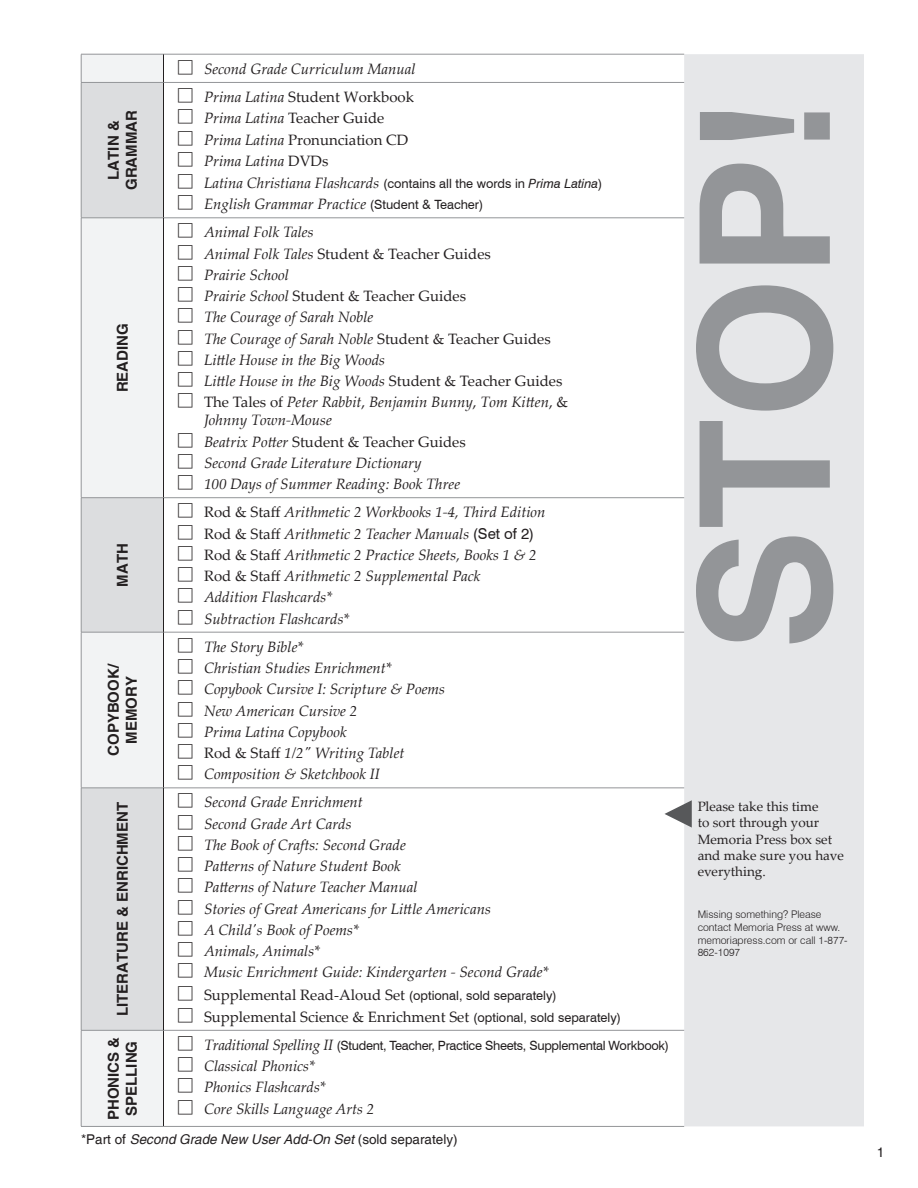
<style>
.page{position:relative;width:918px;height:1188px;background:#fff}
.page>*{position:absolute;margin:0;border:0;box-sizing:border-box;transform-origin:0 0}
.t1{font:700 181.5px "Helvetica";color:#939598}
.t2{font:italic 15px/18px "Palatino Linotype";color:#231f20}
.t3{font:15px "Palatino Linotype";color:#231f20}
.vertical_headings__t{font:700 15px/18px "Helvetica";color:#231f20;text-align:center}
.t4{font:13.5px/16.2px "Palatino Linotype";color:#231f20}
.t5{font:italic 13.5px "Helvetica";color:#231f20}
.t6{font:13.5px "Helvetica";color:#231f20}
.t7{font:12.75px "Swiss 721 BT";letter-spacing:-.02em;color:#231f20}
.t8{font:300 10.5px/12.6px "Swiss 721 BT";color:#231f20}
.s1{font-family:"boxes";font-style:normal}
.s2{font-family:"boxes"}
.s3{font-style:italic}
.s4{font-style:normal}
.s5{font-family:"Swiss 721 BT";font-style:normal;font-size:12.75px}
.s6{font-family:"Swiss 721 BT";font-size:12.75px}
.s7{font-family:"Swiss 721 BT";font-style:normal}
.s8{font-family:"boxes";font-size:15px}
.s9{font-family:"Palatino Linotype";font-style:italic;font-size:15px}
</style>
<div class="page">
<div style="left:82px;top:55px;width:81px;height:1071px;background:#f2f3f4"></div>
<div style="left:684px;top:54px;width:180px;height:1072px;background:#e6e7e9"></div>
<svg style="left:82px;top:83px;width:81px;height:947px;fill:#dcdddf"></svg>
<hr style="left:164px;top:218px;width:520px;height:1px;background:#939598">
<hr style="left:164px;top:497px;width:520px;height:1px;background:#939598">
<hr style="left:164px;top:632px;width:520px;height:1px;background:#939598">
<hr style="left:164px;top:788px;width:520px;height:1px;background:#939598">
<hr style="left:164px;top:1126px;width:520px;height:1px;background:#939598">
<hr style="left:164px;top:54px;width:520px;height:1px;background:#939598">
<hr style="left:164px;top:82px;width:520px;height:1px;background:#939598">
<hr style="left:164px;top:1030px;width:520px;height:1px;background:#939598">
<hr style="left:81px;top:1031px;width:1px;height:95px;background:#939598">
<hr style="left:163px;top:1031px;width:1px;height:95px;background:#231f20">
<hr style="left:81px;top:1126px;width:83px;height:1px;background:#939598">
<hr style="left:81px;top:83px;width:1px;height:135px;background:#939598">
<hr style="left:163px;top:83px;width:1px;height:135px;background:#231f20">
<hr style="left:81px;top:218px;width:83px;height:1px;background:#939598">
<hr style="left:81px;top:218px;width:1px;height:280px;background:#939598">
<hr style="left:163px;top:218px;width:1px;height:280px;background:#231f20">
<hr style="left:81px;top:497px;width:83px;height:1px;background:#939598">
<hr style="left:81px;top:498px;width:1px;height:134px;background:#939598">
<hr style="left:163px;top:498px;width:1px;height:134px;background:#231f20">
<hr style="left:81px;top:632px;width:83px;height:1px;background:#939598">
<hr style="left:81px;top:632px;width:1px;height:156px;background:#939598">
<hr style="left:163px;top:632px;width:1px;height:156px;background:#231f20">
<hr style="left:81px;top:788px;width:83px;height:1px;background:#939598">
<hr style="left:81px;top:788px;width:1px;height:242px;background:#939598">
<hr style="left:81px;top:1030px;width:83px;height:1px;background:#939598">
<hr style="left:163px;top:788px;width:1px;height:242px;background:#231f20">
<hr style="left:81px;top:54px;width:83px;height:1px;background:#939598">
<svg style="left:81px;top:54px;width:1px;height:28px"></svg>
<hr style="left:81px;top:82px;width:83px;height:1px;background:#939598">
<svg style="left:163px;top:54px;width:1px;height:28px"></svg>
<svg style="left:664px;top:800px;width:28px;height:28px"></svg>
<p class="vertical_headings__t" style="left:105px;top:190px;width:81px;rotate:-90deg">LATIN &amp;<br>GRAMMAR</p>
<p class="vertical_headings__t" style="left:114px;top:392px;width:71px;rotate:-90deg">READING</p>
<p class="vertical_headings__t" style="left:114px;top:587px;width:45px;rotate:-90deg">MATH</p>
<p class="vertical_headings__t" style="left:105px;top:756px;width:94px;rotate:-90deg">COPYBOOK/<br>MEMORY</p>
<p class="vertical_headings__t" style="left:114px;top:1016px;width:216px;rotate:-90deg">LITERATURE &amp; ENRICHMENT</p>
<p class="t2" style="left:177px;top:59px;width:240px"><span class="s1">□</span> Second Grade Curriculum Manual</p>
<p class="t3" style="left:177px;top:86px;width:239px"><span class="s2">□</span> <span class="s3">Prima Latina</span> Student Workbook</p>
<p class="t3" style="left:177px;top:108px;width:209px"><span class="s2">□</span> <span class="s3">Prima Latina</span> Teacher Guide</p>
<p class="t3" style="left:177px;top:129px;width:233px"><span class="s2">□</span> <span class="s3">Prima Latina</span> Pronunciation CD</p>
<p class="t2" style="left:177px;top:151px;width:153px"><span class="s1">□</span> Prima Latina <span class="s4">DVDs</span></p>
<p class="t2" style="left:177px;top:173px;width:427px"><span class="s1">□</span> Latina Christiana Flashcards <span class="s5">(contains all the words in</span> <span class="s6">Prima Latina</span><span class="s5">)</span></p>
<p class="t2" style="left:177px;top:194px;width:308px"><span class="s1">□</span> English Grammar Practice <span class="s5">(Student &amp; Teacher)</span></p>
<p class="t2" style="left:177px;top:223px;width:138px"><span class="s1">□</span> Animal Folk Tales</p>
<p class="t3" style="left:177px;top:243px;width:315px"><span class="s2">□</span> <span class="s3">Animal Folk Tales</span> Student &amp; Teacher Guides</p>
<p class="t2" style="left:177px;top:265px;width:113px"><span class="s1">□</span> Prairie School</p>
<p class="t3" style="left:177px;top:285px;width:291px"><span class="s2">□</span> <span class="s3">Prairie School</span> Student &amp; Teacher Guides</p>
<p class="t2" style="left:177px;top:308px;width:198px"><span class="s1">□</span> The Courage of Sarah Noble</p>
<p class="t2" style="left:177px;top:329px;width:375px"><span class="s1">□</span> The Courage of Sarah Noble <span class="s4">Student &amp; Teacher Guides</span></p>
<p class="t2" style="left:177px;top:350px;width:210px"><span class="s1">□</span> Little House in the Big Woods</p>
<p class="t2" style="left:177px;top:371px;width:387px"><span class="s1">□</span> Little House in the Big Woods <span class="s4">Student &amp; Teacher Guides</span></p>
<p class="t2" style="left:204px;top:393px;width:366px;text-indent:-27px"><span class="s1">□</span> <span class="s4">The Tales of</span> Peter Rabbit<span class="s4">,</span> Benjamin Bunny<span class="s4">,</span> Tom Kitten<span class="s4">, &amp;<br></span>Johnny Town-Mouse</p>
<p class="t3" style="left:177px;top:431px;width:290px"><span class="s2">□</span> <span class="s3">Beatrix Potter</span> Student &amp; Teacher Guides</p>
<p class="t2" style="left:177px;top:453px;width:246px"><span class="s1">□</span> Second Grade Literature Dictionary</p>
<p class="t2" style="left:177px;top:474px;width:285px"><span class="s1">□</span> 100 Days of Summer Reading: Book Three</p>
<p class="t2" style="left:177px;top:503px;width:370px"><span class="s1">□</span> <span class="s4">Rod &amp; Staff</span> Arithmetic 2 Workbooks 1-4, Third Edition</p>
<p class="t2" style="left:177px;top:524px;width:359px"><span class="s1">□</span> <span class="s4">Rod &amp; Staff</span> Arithmetic 2 Teacher Manuals <span class="s7">(Set of 2)</span></p>
<p class="t2" style="left:177px;top:545px;width:361px"><span class="s1">□</span> <span class="s4">Rod &amp; Staff</span> Arithmetic 2 Practice Sheets, Books 1 &amp; 2</p>
<p class="t2" style="left:177px;top:566px;width:305px"><span class="s1">□</span> <span class="s4">Rod &amp; Staff</span> Arithmetic 2 Supplemental Pack</p>
<p class="t2" style="left:177px;top:588px;width:157px"><span class="s1">□</span> Addition Flashcards*</p>
<p class="t2" style="left:177px;top:609px;width:174px"><span class="s1">□</span> Subtraction Flashcards*</p>
<p class="t2" style="left:177px;top:637px;width:128px"><span class="s1">□</span> The Story Bible*</p>
<p class="t2" style="left:177px;top:658px;width:216px"><span class="s1">□</span> Christian Studies Enrichment*</p>
<p class="t2" style="left:177px;top:680px;width:270px"><span class="s1">□</span> Copybook Cursive I: Scripture &amp; Poems</p>
<p class="t2" style="left:177px;top:701px;width:182px"><span class="s1">□</span> New American Cursive 2</p>
<p class="t2" style="left:177px;top:722px;width:171px"><span class="s1">□</span> Prima Latina Copybook</p>
<p class="t2" style="left:177px;top:743px;width:229px"><span class="s1">□</span> <span class="s4">Rod &amp; Staff</span> 1/2" Writing Tablet</p>
<p class="t2" style="left:177px;top:765px;width:204px"><span class="s1">□</span> Composition &amp; Sketchbook II</p>
<p class="t2" style="left:177px;top:793px;width:187px"><span class="s1">□</span> Second Grade Enrichment</p>
<p class="t2" style="left:177px;top:814px;width:176px"><span class="s1">□</span> Second Grade Art Cards</p>
<p class="t2" style="left:177px;top:835px;width:230px"><span class="s1">□</span> The Book of Crafts: Second Grade</p>
<p class="t2" style="left:177px;top:856px;width:225px"><span class="s1">□</span> Patterns of Nature Student Book</p>
<p class="t2" style="left:177px;top:878px;width:242px"><span class="s1">□</span> Patterns of Nature Teacher Manual</p>
<p class="t2" style="left:177px;top:899px;width:315px"><span class="s1">□</span> Stories of Great Americans for Little Americans</p>
<p class="t2" style="left:177px;top:920px;width:183px"><span class="s1">□</span> A Child's Book of Poems*</p>
<p class="t2" style="left:177px;top:941px;width:145px"><span class="s1">□</span> Animals, Animals*</p>
<p class="t2" style="left:177px;top:963px;width:373px"><span class="s1">□</span> Music Enrichment Guide: Kindergarten - Second Grade*</p>
<p class="t3" style="left:177px;top:984px;width:381px"><span class="s2">□</span> Supplemental Read-Aloud Set <span class="s6">(optional, sold separately)</span></p>
<p class="t3" style="left:177px;top:1006px;width:446px"><span class="s2">□</span> Supplemental Science &amp; Enrichment Set <span class="s6">(optional, sold separately)</span></p>
<p class="vertical_headings__t" style="left:105px;top:1120px;width:85px;rotate:-90deg">PHONICS &amp;</p>
<p class="vertical_headings__t" style="left:123px;top:1116px;width:77px;rotate:-90deg">SPELLING</p>
<p class="t7" style="left:177px;top:1038px;width:494px"><span class="s8">□</span> <span class="s9">Traditional Spelling II</span> (Student, Teacher, Practice Sheets, Supplemental Workbook)</p>
<p class="t2" style="left:177px;top:1056px;width:139px"><span class="s1">□</span> Classical Phonics*</p>
<p class="t2" style="left:177px;top:1078px;width:150px"><span class="s1">□</span> Phonics Flashcards*</p>
<p class="t2" style="left:177px;top:1099px;width:199px"><span class="s1">□</span> Core Skills Language Arts 2</p>
<p class="t5" style="left:81px;top:1131px;width:378px"><span class="s4">*Part of</span> Second Grade New User Add-On Set <span class="s4">(sold separately)</span></p>
<p class="t1" style="left:655px;top:651px;width:556px;rotate:-90deg">STOP!</p>
<p class="t4" style="left:698px;top:798px;width:148px">Please take this time<br>to sort through your<br>Memoria Press box set and make sure you have everything.</p>
<p class="t8" style="left:698px;top:908px;width:152px">Missing something? Please contact Memoria Press at www. memoriapress.com or call 1-877-<br>862-1097</p>
<p class="t6" style="left:877px;top:1145px;width:9px">1</p>
</div>
